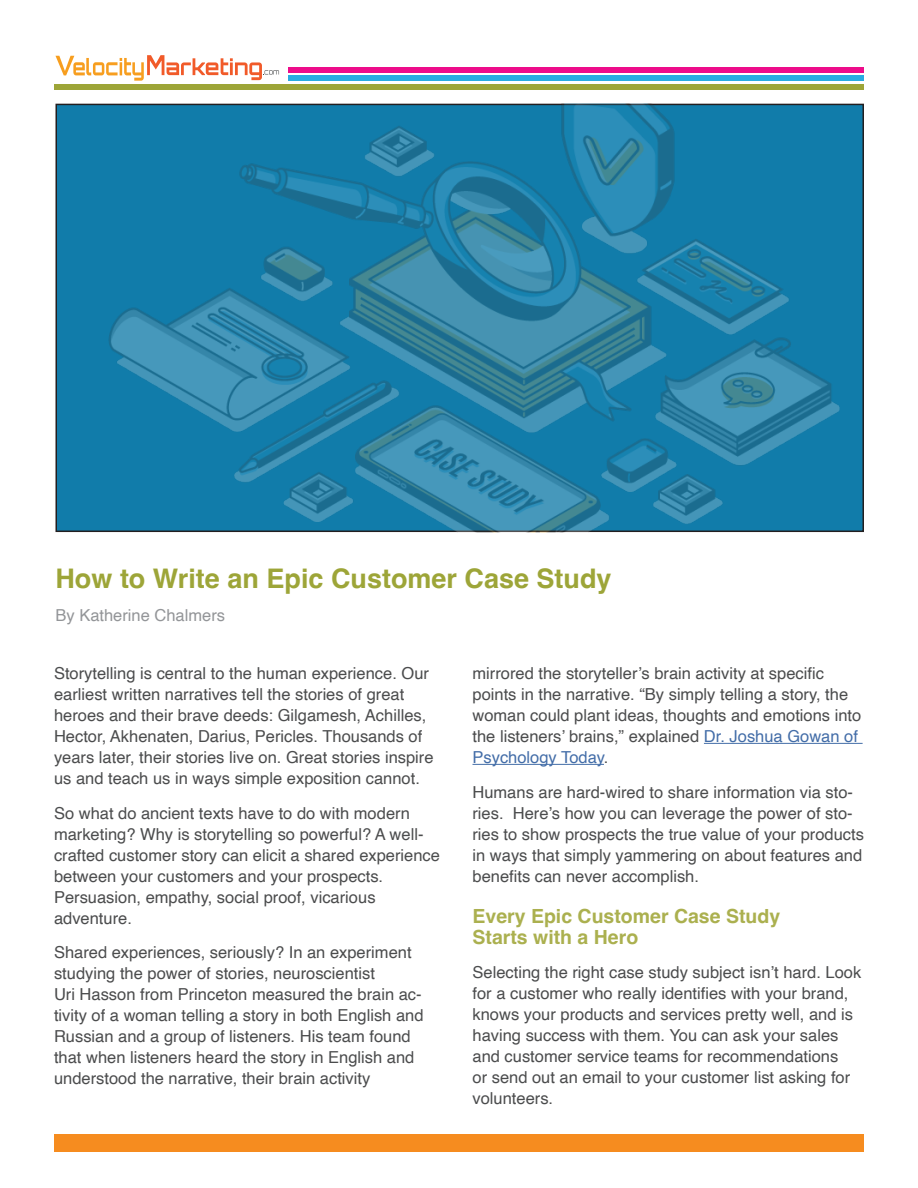
<style>
.page{position:relative;width:918px;height:1188px;background:#fff}
.page>*{position:absolute;margin:0;border:0;box-sizing:border-box;transform-origin:0 0}
.t1{font:700 27px "Helvetica";color:#9da538}
.t2{font:700 19.5px/21px "Helvetica";color:#abb04f}
.t3{font:16.5px/21px "Helvetica";color:#4b4c4d}
.t4{font:16.5px "Helvetica";color:#939598}
.s1{color:#436da8}
</style>
<div class="page">
<div style="left:56px;top:104px;width:807px;height:427px;background:#117caa"></div>
<div style="left:54px;top:84px;width:810px;height:5px;background:#9da538"></div>
<div style="left:289px;top:75px;width:575px;height:6px;background:#29abe2"></div>
<div style="left:289px;top:67px;width:575px;height:5px;background:#ed0c8a"></div>
<div style="left:54px;top:1134px;width:810px;height:17px;background:#f68c1f"></div>
<hr style="left:704px;top:743px;width:159px;height:1px;background:#436da8">
<hr style="left:472px;top:764px;width:132px;height:1px;background:#436da8">
<svg style="left:56px;top:55px;width:223px;height:26px"></svg>
<img style="left:93px;top:104px;width:769px;height:428px">
<p class="t1" style="left:56px;top:562px;width:558px">How to Write an Epic Customer Case Study</p>
<p class="t4" style="left:56px;top:602px;width:171px">By Katherine Chalmers</p>
<p class="t3" style="left:54px;top:663px;width:381px">Storytelling is central to the human experience. Our earliest written narratives tell the stories of great heroes and their brave deeds: Gilgamesh, Achilles, Hector, Akhenaten, Darius, Pericles. Thousands of years later, their stories live on. Great stories inspire us and teach us in ways simple exposition cannot.</p>
<p class="t3" style="left:54px;top:803px;width:388px">So what do ancient texts have to do with modern marketing? Why is storytelling so powerful? A well&shy;crafted customer story can elicit a shared experience between your customers and your prospects.<br>Persuasion, empathy, social proof, vicarious adventure.</p>
<p class="t3" style="left:54px;top:942px;width:371px">Shared experiences, seriously? In an experiment studying the power of stories, neuroscientist<br>Uri Hasson from Princeton measured the brain ac&shy;tivity of a woman telling a story in both English and Russian and a group of listeners. His team found that when listeners heard the story in English and understood the narrative, their brain activity</p>
<p class="t3" style="left:472px;top:663px;width:390px">mirrored the storyteller’s brain activity at specific points in the narrative. “By simply telling a story, the woman could plant ideas, thoughts and emotions into the listeners’ brains,” explained <span class="s1">Dr. Joshua Gowan of Psychology Today</span>.</p>
<p class="t3" style="left:472px;top:782px;width:393px">Humans are hard-wired to share information via sto&shy;ries. Here’s how you can leverage the power of sto&shy;ries to show prospects the true value of your products in ways that simply yammering on about features and benefits can never accomplish.</p>
<p class="t2" style="left:472px;top:908px;width:309px">Every Epic Customer Case Study<br>Starts with a Hero</p>
<p class="t3" style="left:472px;top:963px;width:390px">Selecting the right case study subject isn’t hard. Look for a customer who really identifies with your brand, knows your products and services pretty well, and is having success with them. You can ask your sales and customer service teams for recommendations<br>or send out an email to your customer list asking for volunteers.</p>
</div>
